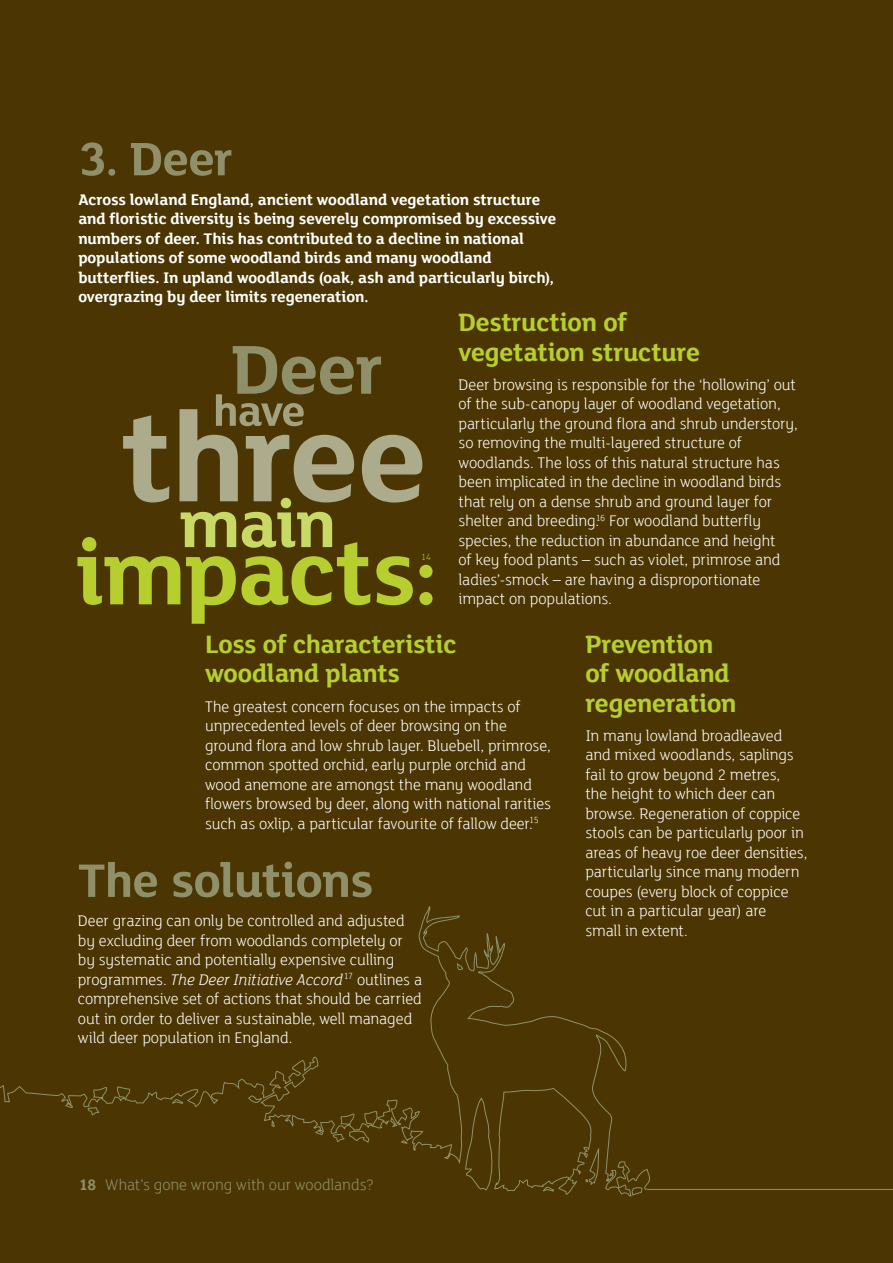
<style>
.page{position:relative;width:893px;height:1263px;background:#4b3603}
.page>*{position:absolute;margin:0;border:0;box-sizing:border-box;transform-origin:0 0}
.t1{font:700 51px "FS Lola";letter-spacing:-.015em;color:#8f9069}
.t2{font:700 27px/29.2px "FS Lola";letter-spacing:-.01em;color:#b6cf2f}
.t3{font:300 16.5px/19.5px "FS Lola";letter-spacing:-.01em;color:#fff}
.t4{font:700 16.5px/19.5px "FS Lola";letter-spacing:-.01em;color:#fff}
.t5{font:300 16.5px "FS Lola";letter-spacing:-.01em;color:#8f9069}
.t6{font:300 9.6px "FS Lola";color:#b6cf2f}
.s1{font-style:italic}
.s2{font-weight:700}
</style>
<div class="page">
<svg style="left:0;top:906px;width:893px;height:290px"></svg>
<svg style="left:77px;top:346px;width:356px;height:278px"></svg>
<h1 class="t1" style="left:78px;top:124px;width:156px">3. Deer</h1>
<p class="t4" style="left:78px;top:189px;width:479px">Across lowland England, ancient woodland vegetation structure and floristic diversity is being severely compromised by excessive numbers of deer. This has contributed to a decline in national populations of some woodland birds and many woodland butterflies. In upland woodlands (oak, ash and particularly birch), overgrazing by deer limits regeneration.</p>
<h2 class="t2" style="left:458px;top:307px;width:243px">Destruction of vegetation structure</h2>
<p class="t3" style="left:458px;top:374px;width:341px">Deer browsing is responsible for the ‘hollowing’ out of the sub-canopy layer of woodland vegetation, particularly the ground flora and shrub understory, so removing the multi-layered structure of woodlands. The loss of this natural structure has been implicated in the decline in woodland birds that rely on a dense shrub and ground layer for shelter and breeding.<sup>16</sup> For woodland butterfly species, the reduction in abundance and height<br>of key food plants – such as violet, primrose and ladies’-smock – are having a disproportionate impact on populations.</p>
<h2 class="t2" style="left:585px;top:628px;width:153px">Prevention of woodland regeneration</h2>
<p class="t3" style="left:585px;top:725px;width:224px">In many lowland broadleaved and mixed woodlands, saplings fail to grow beyond 2 metres,<br>the height to which deer can browse. Regeneration of coppice stools can be particularly poor in areas of heavy roe deer densities, particularly since many modern coupes (every block of coppice cut in a particular year) are<br>small in extent.</p>
<p class="t6" style="left:421px;top:551px;width:11px">14</p>
<h2 class="t2" style="left:205px;top:628px;width:253px">Loss of characteristic woodland plants</h2>
<p class="t3" style="left:205px;top:696px;width:348px">The greatest concern focuses on the impacts of unprecedented levels of deer browsing on the ground flora and low shrub layer. Bluebell, primrose, common spotted orchid, early purple orchid and wood anemone are amongst the many woodland flowers browsed by deer, along with national rarities such as oxlip, a particular favourite of fallow deer.<sup>15</sup></p>
<h1 class="t1" style="left:78px;top:845px;width:297px">The solutions</h1>
<p class="t3" style="left:78px;top:910px;width:346px">Deer grazing can only be controlled and adjusted by excluding deer from woodlands completely or by systematic and potentially expensive culling programmes. <span class="s1">The Deer Initiative Accord</span><sup>17</sup> outlines a comprehensive set of actions that should be carried out in order to deliver a sustainable, well managed wild deer population in England.</p>
<p class="t5" style="left:79px;top:1174px;width:297px"><span class="s2">18</span> What’s gone wrong with our woodlands?</p>
</div>
